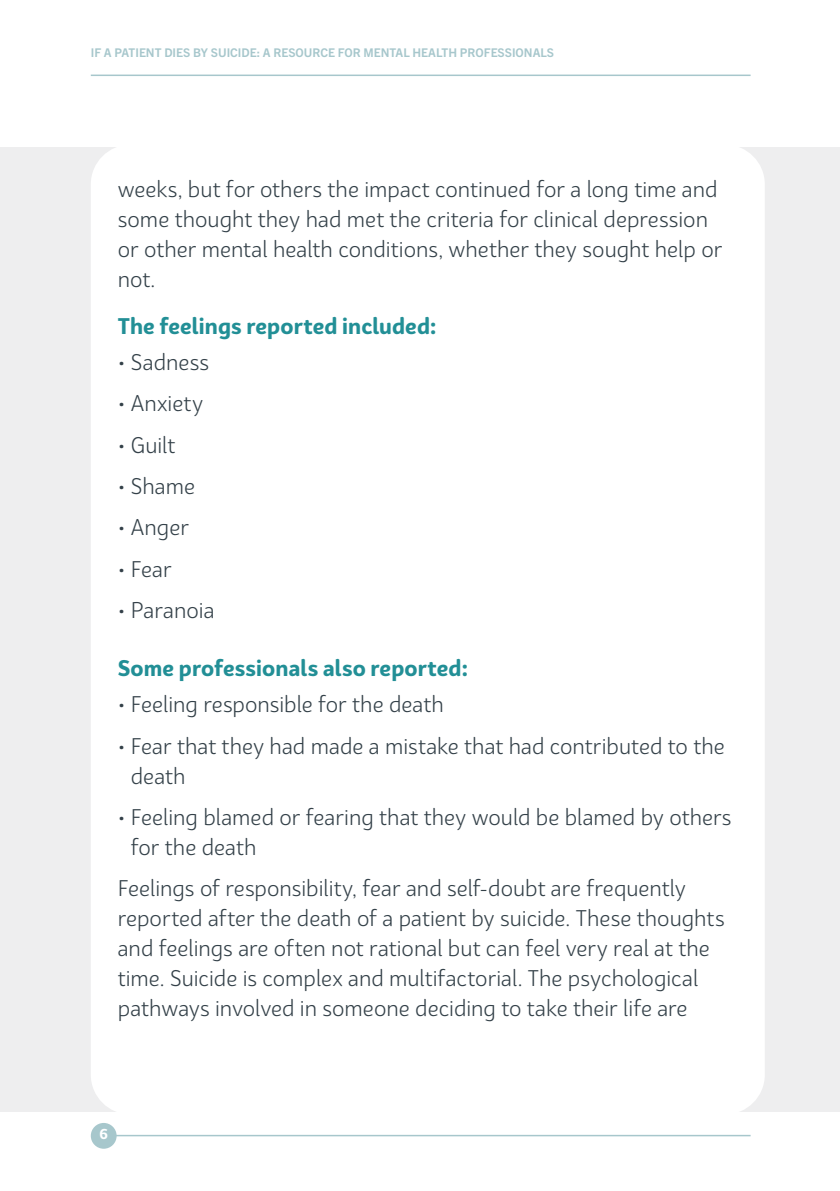
<style>
.page{position:relative;width:840px;height:1191px;background:#fff}
.page>*{position:absolute;margin:0;border:0;box-sizing:border-box;transform-origin:0 0}
.t1{font:22px/30px "Bw Surco";color:#344149}
.t2{font:700 22px "Bw Surco";letter-spacing:.005em;color:#228f96}
.t3{font:700 14px "Bw Surco";color:#fff}
.t4{font:700 12px "Trade Gothic Next LT Pro";color:#a7c7cc}
</style>
<div class="page">
<hr style="left:115px;top:1134px;width:635px;height:2px;background:#a7c7cc">
<hr style="left:91px;top:75px;width:659px;height:1px;background:#a7c7cc">
<div style="left:91px;top:1123px;width:26px;height:25px;background:#a7c7cc;border-radius:50%"></div>
<div style="left:0;top:147px;width:839px;height:964px;background:#eeeeef"></div>
<div style="left:91px;top:145px;width:673px;height:969px;background:#fff;border-radius:40px"></div>
<p class="t4" style="left:91px;top:45px;width:464px">IF A PATIENT DIES BY SUICIDE: A RESOURCE FOR MENTAL HEALTH PROFESSIONALS</p>
<p class="t1" style="left:118px;top:174px;width:605px">weeks, but for others the impact continued for a long time and some thought they had met the criteria for clinical depression or other mental health conditions, whether they sought help or not.</p>
<p class="t2" style="left:118px;top:311px;width:320px">The feelings reported included:</p>
<p class="t1" style="left:118px;top:346px;width:93px">• Sadness</p>
<p class="t1" style="left:118px;top:388px;width:87px">• Anxiety</p>
<p class="t1" style="left:118px;top:429px;width:59px">• Guilt</p>
<p class="t1" style="left:118px;top:470px;width:79px">• Shame</p>
<p class="t1" style="left:118px;top:512px;width:73px">• Anger</p>
<p class="t1" style="left:118px;top:553px;width:55px">• Fear</p>
<p class="t1" style="left:118px;top:594px;width:98px">• Paranoia</p>
<p class="t2" style="left:118px;top:653px;width:351px">Some professionals also reported:</p>
<p class="t1" style="left:118px;top:688px;width:327px">• Feeling responsible for the death</p>
<p class="t1" style="left:131px;top:730px;width:595px;text-indent:-13px">• Fear that they had made a mistake that had contributed to the death</p>
<p class="t1" style="left:131px;top:801px;width:602px;text-indent:-13px">• Feeling blamed or fearing that they would be blamed by others for the death</p>
<p class="t1" style="left:118px;top:872px;width:608px">Feelings of responsibility, fear and self-doubt are frequently reported after the death of a patient by suicide. These thoughts and feelings are often not rational but can feel very real at the time. Suicide is complex and multifactorial. The psychological pathways involved in someone deciding to take their life are</p>
<p class="t3" style="left:99px;top:1124px;width:10px">6</p>
</div>
